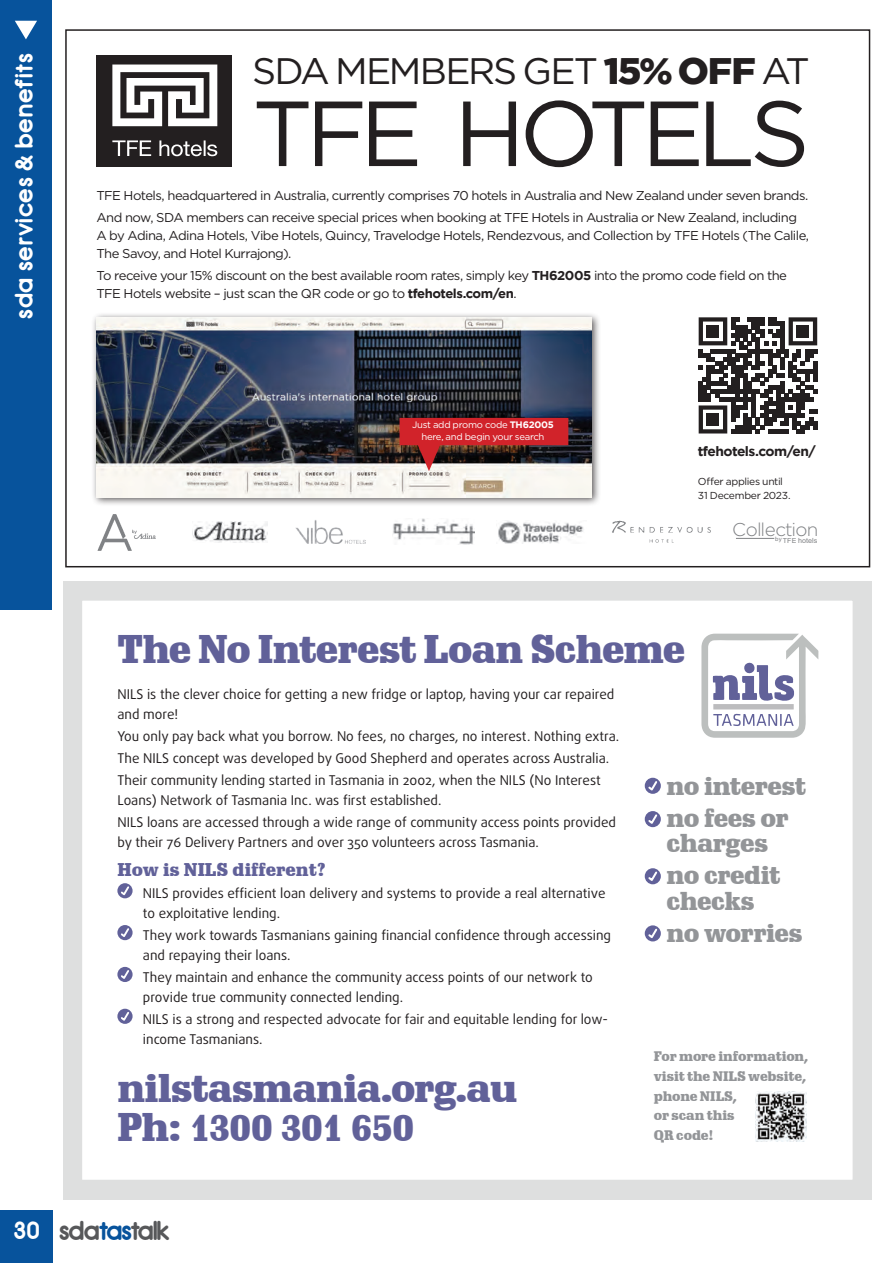
<style>
.page{position:relative;width:893px;height:1263px;background:#fff}
.page>*{position:absolute;margin:0;border:0;box-sizing:border-box;transform-origin:0 0}
.t1{font:92.1px "Gotham";color:#231f20}
.t2{font:900 39px/39px "Schadow BT";letter-spacing:-.025em;color:#616199}
.t3{font:36.9px "Gotham";letter-spacing:-.05em;color:#231f20}
.t4{font:700 25.65px "Hess Gothic Round NF";letter-spacing:-.02em;color:#57585a}
.t5{font:900 25.2px/32.4px "Schadow BT";letter-spacing:-.025em;color:#939598}
.t6{font:700 24px "Hess Gothic Round NF";letter-spacing:.025em;color:#fff}
.t7{font:300 18.45px "Gotham";letter-spacing:-.045em;color:#808285}
.t8{font:900 18px "Schadow BT";color:#616199}
.t9{font:13.5px/19.8px "Daxline Pro";color:#231f20}
.t10{font:900 13.5px/19.8px "Schadow BT";letter-spacing:-.005em;color:#939598}
.t11{font:700 13.5px "Gotham";letter-spacing:-.04em;color:#231f20}
.t12{font:12.75px/18.1px "Gotham";letter-spacing:-.045em;color:#231f20}
.t13{font:10.05px/13.5px "Gotham";letter-spacing:-.03em;color:#231f20}
.t14{font:9.3px/11.2px "Gotham";letter-spacing:-.025em;color:#fff;text-align:center}
.t15{font:7.05px "Arial";color:#808285}
.s1{font-weight:900}
.s2{font-weight:700}
.s3{font-size:6.9px}
.s4{color:#07539c}
</style>
<div class="page">
<svg style="left:63px;top:581px;width:809px;height:618px"></svg>
<svg style="left:117px;top:883px;width:16px;height:15px"></svg>
<svg style="left:119px;top:885px;width:12px;height:12px"></svg>
<svg style="left:117px;top:925px;width:16px;height:15px"></svg>
<svg style="left:119px;top:926px;width:12px;height:13px"></svg>
<svg style="left:117px;top:967px;width:16px;height:15px"></svg>
<svg style="left:119px;top:968px;width:12px;height:13px"></svg>
<svg style="left:117px;top:1009px;width:16px;height:15px"></svg>
<svg style="left:119px;top:1010px;width:12px;height:13px"></svg>
<svg style="left:701px;top:634px;width:117px;height:104px"></svg>
<img style="left:756px;top:1091px;width:50px;height:50px">
<svg style="left:645px;top:778px;width:16px;height:16px"></svg>
<svg style="left:646px;top:779px;width:13px;height:13px"></svg>
<svg style="left:645px;top:811px;width:16px;height:16px"></svg>
<svg style="left:646px;top:813px;width:13px;height:13px"></svg>
<svg style="left:645px;top:868px;width:16px;height:16px"></svg>
<svg style="left:646px;top:870px;width:13px;height:13px"></svg>
<svg style="left:645px;top:925px;width:16px;height:16px"></svg>
<svg style="left:646px;top:927px;width:13px;height:13px"></svg>
<img style="left:193px;top:521px;width:74px;height:21px">
<img style="left:612px;top:520px;width:99px;height:23px">
<img style="left:295px;top:520px;width:70px;height:23px">
<img style="left:498px;top:521px;width:86px;height:22px">
<hr style="left:736px;top:538px;width:38px;height:1px;background:#808285">
<div style="left:96px;top:55px;width:136px;height:112px;background:#231f20"></div>
<svg style="left:112px;top:65px;width:105px;height:61px"></svg>
<svg style="left:112px;top:140px;width:105px;height:16px"></svg>
<img style="left:393px;top:519px;width:81px;height:26px">
<img style="left:97px;top:514px;width:59px;height:37px">
<div style="left:91px;top:312px;width:510px;height:195px;background:#231f20;opacity:.75"></div>
<img style="left:97px;top:317px;width:495px;height:180px">
<svg style="left:400px;top:418px;width:168px;height:53px;background:#a13f41"></svg>
<svg style="left:699px;top:317px;width:118px;height:116px"></svg>
<div style="left:707px;top:325px;width:12px;height:12px;background:#231f20"></div>
<div style="left:797px;top:325px;width:12px;height:12px;background:#231f20"></div>
<div style="left:707px;top:413px;width:12px;height:12px;background:#231f20"></div>
<div style="left:0;top:1210px;width:52px;height:53px;background:#07539c"></div>
<div style="left:0;top:0;width:52px;height:610px;background:#07539c"></div>
<svg style="left:15px;top:21px;width:22px;height:18px"></svg>
<p class="t6" style="left:9px;top:319px;width:267px;rotate:-90deg">sda services &amp; benefits</p>
<p class="t3" style="left:252px;top:47px;width:559px">SDA memberS get <span class="s1">15% off</span> At</p>
<p class="t1" style="left:252px;top:74px;width:559px">tfe hotelS</p>
<p class="t12" style="left:96px;top:184px;width:714px;line-height:22px">tfe hotels, headquartered in Australia, currently comprises 70 hotels in Australia and New Zealand under seven brands.<br>And now, SDA members can receive special prices when booking at tfe hotels in Australia or New Zealand, including</p>
<p class="t12" style="left:96px;top:226px;width:714px">A by Adina, Adina hotels, Vibe hotels, Quincy, travelodge hotels, rendezvous, and Collection by tfe hotels (the Calile, the Savoy, and hotel Kurrajong).</p>
<p class="t12" style="left:96px;top:266px;width:692px">to receive your 15% discount on the best available room rates, simply key <span class="s2">TH62005</span> into the promo code field on the tfe hotels website – just scan the Qr code or go to <span class="s2">tfehotels.com/en</span>.</p>
<p class="t14" style="left:412px;top:419px;width:143px">Just add promo code <span class="s2">TH62005 </span>here, and begin your search</p>
<p class="t11" style="left:698px;top:443px;width:119px">tfehotels.com/en/</p>
<p class="t13" style="left:698px;top:475px;width:94px">offer applies until<br>31 December 2023.</p>
<p class="t7" style="left:732px;top:519px;width:88px">Co ell ction</p>
<p class="t15" style="left:775px;top:536px;width:44px"><sup>by</sup> <span class="s3">TFE</span> hotels</p>
<p class="t2" style="left:117px;top:629px;width:569px">The No Interest Loan Scheme</p>
<p class="t9" style="left:117px;top:684px;width:498px">NILS is the clever choice for getting a new fridge or laptop, having your car repaired and more!</p>
<p class="t9" style="left:117px;top:725px;width:503px;line-height:22px">You only pay back what you borrow. No fees, no charges, no interest. Nothing extra.<br>The NILS concept was developed by Good Shepherd and operates across Australia.<br>Their community lending started in Tasmania in 2002, when the NILS (No Interest</p>
<p class="t9" style="left:117px;top:789px;width:500px;line-height:22px">Loans) Network of Tasmania Inc. was first established.<br>NILS loans are accessed through a wide range of community access points provided</p>
<p class="t9" style="left:117px;top:832px;width:423px">by their 76 Delivery Partners and over 350 volunteers across Tasmania.</p>
<p class="t8" style="left:117px;top:859px;width:210px">How is NILS different?</p>
<p class="t9" style="left:143px;top:884px;width:464px">NILS provides efficient loan delivery and systems to provide a real alternative to exploitative lending.</p>
<p class="t9" style="left:143px;top:925px;width:470px">They work towards Tasmanians gaining financial confidence through accessing and repaying their loans.</p>
<p class="t9" style="left:143px;top:967px;width:451px">They maintain and enhance the community access points of our network to provide true community connected lending.</p>
<p class="t9" style="left:143px;top:1009px;width:466px">NILS is a strong and respected advocate for fair and equitable lending for low&shy;income Tasmanians.</p>
<p class="t2" style="left:117px;top:1067px;width:402px">nilstasmania.org.au<br>Ph: 1300 301 650</p>
<p class="t5" style="left:667px;top:769px;width:141px">no interest no fees or</p>
<p class="t5" style="left:667px;top:826px;width:115px">charges no credit</p>
<p class="t5" style="left:667px;top:884px;width:138px">checks<br>no worries</p>
<p class="t10" style="left:654px;top:1046px;width:155px">For more information, visit the NILS website, phone NILS,<br>or scan this<br>QR code!</p>
<p class="t6" style="left:14px;top:1216px;width:27px">30</p>
<p class="t4" style="left:59px;top:1215px;width:112px">sda<span class="s4">tas</span>talk</p>
</div>
